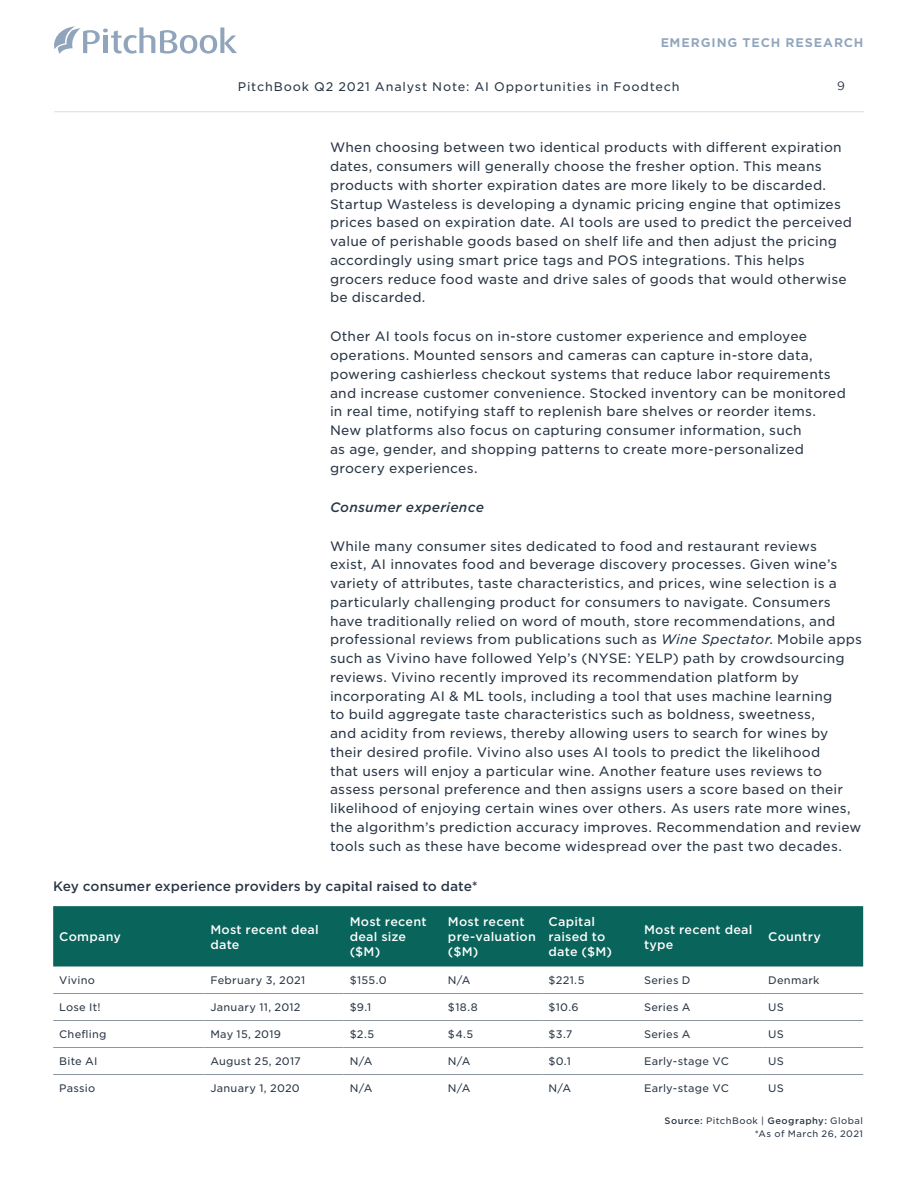
<style>
.page{position:relative;width:918px;height:1188px;background:#fff}
.page>*{position:absolute;margin:0;border:0;box-sizing:border-box;transform-origin:0 0}
.COPY{font:13.2px/18.8px "Gotham S Sm";letter-spacing:.015em;color:#283544}
.t1{font:500 13.2px "Gotham S Sm";color:#283544}
.SECTION_SUBTITLE{font:italic 500 13.2px "Gotham S Sm";letter-spacing:.015em;color:#283544}
.Select_company_detai{font:500 12px/15px "Gotham S Sm";letter-spacing:.02em;color:#fff}
.t2{font:12px "Gotham S Sm";letter-spacing:.07em;color:#283544}
.TABLE_HEADER{font:500 12px/15px "Gotham S Sm";letter-spacing:.02em;color:#fff}
.t3{font:700 12px "Gotham S Sm";letter-spacing:.075em;color:#476990}
.t4{font:12px "Gotham";color:#283544}
.TABLE_COPY{font:10.5px "Gotham S Sm";letter-spacing:.025em;color:#283544}
.Fine_print{font:500 9px "Gotham S Sm";letter-spacing:.05em;color:#283544}
.Fine_print-2{font:9px "Gotham S Sm";letter-spacing:.05em;color:#283544}
.s1{font-style:italic}
.s2{font-weight:400}
</style>
<div class="page">
<div style="left:53px;top:906px;width:810px;height:61px;background:#09645c"></div>
<hr style="left:53px;top:993px;width:151px;height:1px;background:#8c96a3">
<hr style="left:204px;top:993px;width:140px;height:1px;background:#8c96a3">
<hr style="left:344px;top:993px;width:98px;height:1px;background:#8c96a3">
<hr style="left:442px;top:993px;width:100px;height:1px;background:#8c96a3">
<hr style="left:542px;top:993px;width:96px;height:1px;background:#8c96a3">
<hr style="left:638px;top:993px;width:124px;height:1px;background:#8c96a3">
<hr style="left:762px;top:993px;width:101px;height:1px;background:#8c96a3">
<hr style="left:53px;top:1047px;width:151px;height:1px;background:#8c96a3">
<hr style="left:204px;top:1047px;width:140px;height:1px;background:#8c96a3">
<hr style="left:344px;top:1047px;width:98px;height:1px;background:#8c96a3">
<hr style="left:442px;top:1047px;width:100px;height:1px;background:#8c96a3">
<hr style="left:542px;top:1047px;width:96px;height:1px;background:#8c96a3">
<hr style="left:638px;top:1047px;width:124px;height:1px;background:#8c96a3">
<hr style="left:762px;top:1047px;width:101px;height:1px;background:#8c96a3">
<hr style="left:53px;top:1074px;width:151px;height:1px;background:#8c96a3">
<hr style="left:204px;top:1074px;width:140px;height:1px;background:#8c96a3">
<hr style="left:344px;top:1074px;width:98px;height:1px;background:#8c96a3">
<hr style="left:442px;top:1074px;width:100px;height:1px;background:#8c96a3">
<hr style="left:542px;top:1074px;width:96px;height:1px;background:#8c96a3">
<hr style="left:638px;top:1074px;width:124px;height:1px;background:#8c96a3">
<hr style="left:762px;top:1074px;width:101px;height:1px;background:#8c96a3">
<hr style="left:53px;top:1020px;width:151px;height:1px;background:#8c96a3">
<hr style="left:204px;top:1020px;width:140px;height:1px;background:#8c96a3">
<hr style="left:344px;top:1020px;width:98px;height:1px;background:#8c96a3">
<hr style="left:442px;top:1020px;width:100px;height:1px;background:#8c96a3">
<hr style="left:542px;top:1020px;width:96px;height:1px;background:#8c96a3">
<hr style="left:638px;top:1020px;width:124px;height:1px;background:#8c96a3">
<hr style="left:762px;top:1020px;width:101px;height:1px;background:#8c96a3">
<svg style="left:54px;top:26px;width:183px;height:28px"></svg>
<hr style="left:54px;top:111px;width:810px;height:1px;background:#d8dde3">
<p class="t3" style="left:660px;top:34px;width:205px">EMERGING TECH RESEARCH</p>
<p class="t2" style="left:238px;top:78px;width:443px">PitchBook Q2 2021 Analyst Note: AI Opportunities in Foodtech</p>
<p class="t4" style="left:837px;top:79px;width:9px">9</p>
<p class="COPY" style="left:330px;top:138px;width:524px">When choosing between two identical products with different expiration dates, consumers will generally choose the fresher option. This means products with shorter expiration dates are more likely to be discarded.<br>Startup Wasteless is developing a dynamic pricing engine that optimizes prices based on expiration date. AI tools are used to predict the perceived value of perishable goods based on shelf life and then adjust the pricing accordingly using smart price tags and POS integrations. This helps grocers reduce food waste and drive sales of goods that would otherwise be discarded.</p>
<p class="COPY" style="left:330px;top:327px;width:517px">Other AI tools focus on in-store customer experience and employee operations. Mounted sensors and cameras can capture in-store data, powering cashierless checkout systems that reduce labor requirements and increase customer convenience. Stocked inventory can be monitored in real time, notifying staff to replenish bare shelves or reorder items.<br>New platforms also focus on capturing consumer information, such<br>as age, gender, and shopping patterns to create more-personalized grocery experiences.</p>
<p class="SECTION_SUBTITLE" style="left:330px;top:498px;width:156px">Consumer experience</p>
<p class="COPY" style="left:330px;top:536px;width:534px">While many consumer sites dedicated to food and restaurant reviews<br>exist, AI innovates food and beverage discovery processes. Given wine’s variety of attributes, taste characteristics, and prices, wine selection is a particularly challenging product for consumers to navigate. Consumers have traditionally relied on word of mouth, store recommendations, and professional reviews from publications such as <span class="s1">Wine Spectator</span>. Mobile apps such as Vivino have followed Yelp’s (NYSE: YELP) path by crowdsourcing reviews. Vivino recently improved its recommendation platform by incorporating AI &amp; ML tools, including a tool that uses machine learning<br>to build aggregate taste characteristics such as boldness, sweetness,<br>and acidity from reviews, thereby allowing users to search for wines by their desired profile. Vivino also uses AI tools to predict the likelihood<br>that users will enjoy a particular wine. Another feature uses reviews to assess personal preference and then assigns users a score based on their likelihood of enjoying certain wines over others. As users rate more wines, the algorithm’s prediction accuracy improves. Recommendation and review tools such as these have become widespread over the past two decades.</p>
<p class="t1" style="left:53px;top:877px;width:426px">Key consumer experience providers by capital raised to date*</p>
<p class="Select_company_detai" style="left:59px;top:929px;width:63px">Company</p>
<p class="Select_company_detai" style="left:210px;top:922px;width:110px">Most recent deal date</p>
<p class="Select_company_detai" style="left:350px;top:914px;width:78px">Most recent deal size ($M)</p>
<p class="Select_company_detai" style="left:448px;top:914px;width:89px">Most recent pre-valuation ($M)</p>
<p class="TABLE_HEADER" style="left:548px;top:914px;width:65px">Capital raised to date ($M)</p>
<p class="TABLE_HEADER" style="left:644px;top:922px;width:110px">Most recent deal type</p>
<p class="TABLE_HEADER" style="left:768px;top:929px;width:54px">Country</p>
<p class="TABLE_COPY" style="left:59px;top:973px;width:37px">Vivino</p>
<p class="TABLE_COPY" style="left:210px;top:973px;width:96px">February 3, 2021</p>
<p class="TABLE_COPY" style="left:350px;top:973px;width:39px">$155.0</p>
<p class="TABLE_COPY" style="left:448px;top:973px;width:24px">N/A</p>
<p class="TABLE_COPY" style="left:548px;top:973px;width:38px">$221.5</p>
<p class="TABLE_COPY" style="left:644px;top:973px;width:48px">Series D</p>
<p class="TABLE_COPY" style="left:768px;top:973px;width:53px">Denmark</p>
<p class="TABLE_COPY" style="left:59px;top:1000px;width:43px">Lose It!</p>
<p class="TABLE_COPY" style="left:210px;top:1000px;width:92px">January 11, 2012</p>
<p class="TABLE_COPY" style="left:350px;top:1000px;width:23px">$9.1</p>
<p class="TABLE_COPY" style="left:448px;top:1000px;width:31px">$18.8</p>
<p class="TABLE_COPY" style="left:548px;top:1000px;width:32px">$10.6</p>
<p class="TABLE_COPY" style="left:644px;top:1000px;width:48px">Series A</p>
<p class="TABLE_COPY" style="left:768px;top:1000px;width:17px">US</p>
<p class="TABLE_COPY" style="left:59px;top:1027px;width:49px">Chefling</p>
<p class="TABLE_COPY" style="left:210px;top:1027px;width:72px">May 15, 2019</p>
<p class="TABLE_COPY" style="left:350px;top:1027px;width:26px">$2.5</p>
<p class="TABLE_COPY" style="left:448px;top:1027px;width:27px">$4.5</p>
<p class="TABLE_COPY" style="left:548px;top:1027px;width:26px">$3.7</p>
<p class="TABLE_COPY" style="left:644px;top:1027px;width:48px">Series A</p>
<p class="TABLE_COPY" style="left:768px;top:1027px;width:17px">US</p>
<p class="TABLE_COPY" style="left:59px;top:1054px;width:40px">Bite AI</p>
<p class="TABLE_COPY" style="left:210px;top:1054px;width:92px">August 25, 2017</p>
<p class="TABLE_COPY" style="left:350px;top:1054px;width:24px">N/A</p>
<p class="TABLE_COPY" style="left:448px;top:1054px;width:24px">N/A</p>
<p class="TABLE_COPY" style="left:548px;top:1054px;width:24px">$0.1</p>
<p class="TABLE_COPY" style="left:644px;top:1054px;width:86px">Early-stage VC</p>
<p class="TABLE_COPY" style="left:768px;top:1054px;width:17px">US</p>
<p class="TABLE_COPY" style="left:59px;top:1081px;width:38px">Passio</p>
<p class="TABLE_COPY" style="left:210px;top:1081px;width:91px">January 1, 2020</p>
<p class="TABLE_COPY" style="left:350px;top:1081px;width:24px">N/A</p>
<p class="TABLE_COPY" style="left:448px;top:1081px;width:24px">N/A</p>
<p class="TABLE_COPY" style="left:548px;top:1081px;width:24px">N/A</p>
<p class="TABLE_COPY" style="left:644px;top:1081px;width:86px">Early-stage VC</p>
<p class="TABLE_COPY" style="left:768px;top:1081px;width:17px">US</p>
<p class="Fine_print" style="left:665px;top:1114px;width:200px">Source: <span class="s2">PitchBook |</span> Geography: <span class="s2">Global</span></p>
<p class="Fine_print-2" style="left:755px;top:1128px;width:110px">*As of March 26, 2021</p>
</div>
